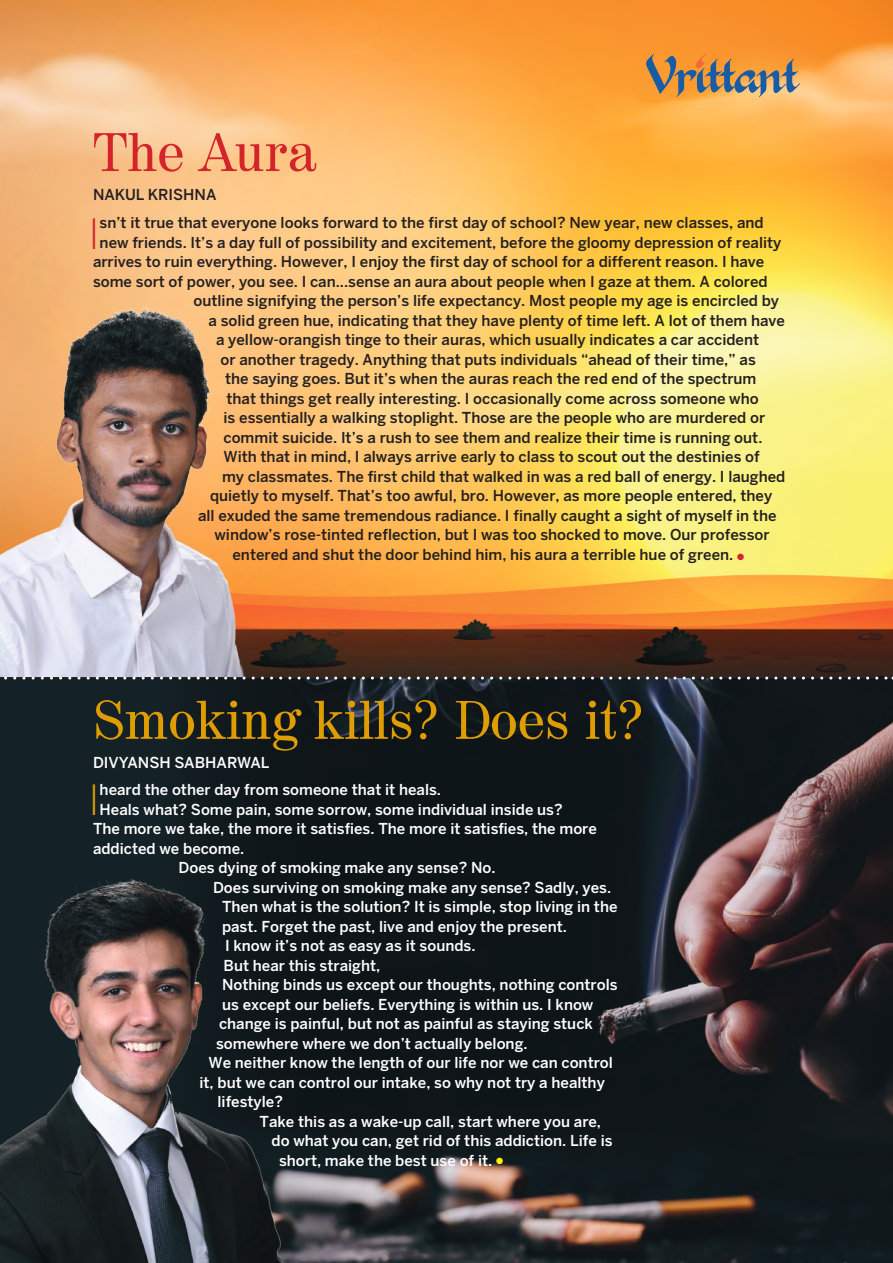
<style>
.page{position:relative;width:893px;height:1263px;background:#fff}
.page>*{position:absolute;margin:0;border:0;box-sizing:border-box;transform-origin:0 0}
.t1{font:54px "Century 725 BT";color:#df9d02}
.t2{font:54px "Century 725 BT";color:#d42429}
.t3{font:300 41.4px "Benton Sans";color:#d42429}
.t4{font:300 41.4px "Benton Sans";color:#df9d02}
.t5{font:500 15px "Benton Sans";color:#241f1f}
.t6{font:500 15px "Benton Sans";color:#fff}
.s1{color:#d42429}
.s2{color:#fff300}
</style>
<div class="page">
<img style="left:0;top:0;width:893px;height:676px">
<svg style="left:646px;top:54px;width:154px;height:43px;background:#b88d5d"></svg>
<div style="left:0;top:678px;width:893px;height:585px;background:#142126"></div>
<img style="left:160px;top:679px;width:733px;height:584px">
<img style="left:0;top:841px;width:281px;height:422px">
<svg style="left:0;top:676px;width:893px;height:3px"></svg>
<img style="left:0;top:274px;width:268px;height:403px">
<h1 class="t2" style="left:93px;top:119px;width:225px">The Aura</h1>
<p class="t5" style="left:93px;top:185px;width:125px">NAKUL KRISHNA</p>
<h2 class="t3" style="left:88px;top:210px;width:13px">I</h2>
<p class="t5" style="left:100px;top:214px;width:666px">sn’t it true that everyone looks forward to the first day of school? New year, new classes, and</p>
<p class="t5" style="left:100px;top:233px;width:683px">new friends. It’s a day full of possibility and excitement, before the gloomy depression of reality</p>
<p class="t5" style="left:93px;top:253px;width:673px">arrives to ruin everything. However, I enjoy the first day of school for a different reason. I have</p>
<p class="t5" style="left:93px;top:272px;width:676px">some sort of power, you see. I can...sense an aura about people when I gaze at them. A colored</p>
<p class="t5" style="left:193px;top:292px;width:587px">outline signifying the person’s life expectancy. Most people my age is encircled by</p>
<p class="t5" style="left:208px;top:311px;width:578px">a solid green hue, indicating that they have plenty of time left. A lot of them have</p>
<p class="t5" style="left:216px;top:331px;width:545px">a yellow-orangish tinge to their auras, which usually indicates a car accident</p>
<p class="t5" style="left:220px;top:350px;width:537px">or another tragedy. Anything that puts individuals “ahead of their time,” as</p>
<p class="t5" style="left:225px;top:370px;width:533px">the saying goes. But it’s when the auras reach the red end of the spectrum</p>
<p class="t5" style="left:226px;top:389px;width:534px">that things get really interesting. I occasionally come across someone who</p>
<p class="t5" style="left:223px;top:409px;width:543px">is essentially a walking stoplight. Those are the people who are murdered or</p>
<p class="t5" style="left:223px;top:428px;width:540px">commit suicide. It’s a rush to see them and realize their time is running out.</p>
<p class="t5" style="left:223px;top:448px;width:538px">With that in mind, I always arrive early to class to scout out the destinies of</p>
<p class="t5" style="left:222px;top:467px;width:565px">my classmates. The first child that walked in was a red ball of energy. I laughed</p>
<p class="t5" style="left:210px;top:487px;width:564px">quietly to myself. That’s too awful, bro. However, as more people entered, they</p>
<p class="t5" style="left:198px;top:506px;width:580px">all exuded the same tremendous radiance. I finally caught a sight of myself in the</p>
<p class="t5" style="left:214px;top:526px;width:557px">window’s rose-tinted reflection, but I was too shocked to move. Our professor</p>
<p class="t5" style="left:232px;top:545px;width:513px">entered and shut the door behind him, his aura a terrible hue of green. <span class="s1">●</span></p>
<h1 class="t1" style="left:93px;top:686px;width:552px">Smoking kills? Does it?</h1>
<p class="t6" style="left:93px;top:754px;width:178px">DIVYANSH SABHARWAL</p>
<h2 class="t4" style="left:88px;top:775px;width:13px">I</h2>
<p class="t6" style="left:100px;top:781px;width:343px">heard the other day from someone that it heals.</p>
<p class="t6" style="left:100px;top:800px;width:465px">Heals what? Some pain, some sorrow, some individual inside us?</p>
<p class="t6" style="left:93px;top:820px;width:505px">The more we take, the more it satisfies. The more it satisfies, the more</p>
<p class="t6" style="left:93px;top:839px;width:153px">addicted we become.</p>
<p class="t6" style="left:178px;top:859px;width:319px">Does dying of smoking make any sense? No.</p>
<p class="t6" style="left:213px;top:878px;width:400px">Does surviving on smoking make any sense? Sadly, yes.</p>
<p class="t6" style="left:222px;top:898px;width:397px">Then what is the solution? It is simple, stop living in the</p>
<p class="t6" style="left:222px;top:917px;width:346px">past. Forget the past, live and enjoy the present.</p>
<p class="t6" style="left:225px;top:937px;width:252px">I know it’s not as easy as it sounds.</p>
<p class="t6" style="left:223px;top:956px;width:158px">But hear this straight,</p>
<p class="t6" style="left:222px;top:976px;width:397px">Nothing binds us except our thoughts, nothing controls</p>
<p class="t6" style="left:222px;top:995px;width:373px">us except our beliefs. Everything is within us. I know</p>
<p class="t6" style="left:219px;top:1015px;width:375px">change is painful, but not as painful as staying stuck</p>
<p class="t6" style="left:216px;top:1034px;width:313px">somewhere where we don’t actually belong.</p>
<p class="t6" style="left:208px;top:1054px;width:406px">We neither know the length of our life nor we can control</p>
<p class="t6" style="left:199px;top:1073px;width:407px">it, but we can control our intake, so why not try a healthy</p>
<p class="t6" style="left:217px;top:1093px;width:67px">lifestyle?</p>
<p class="t6" style="left:259px;top:1112px;width:343px">Take this as a wake-up call, start where you are,</p>
<p class="t6" style="left:271px;top:1132px;width:343px">do what you can, get rid of this addiction. Life is</p>
<p class="t6" style="left:279px;top:1151px;width:226px">short, make the best use of it. <span class="s2">●</span></p>
</div>
